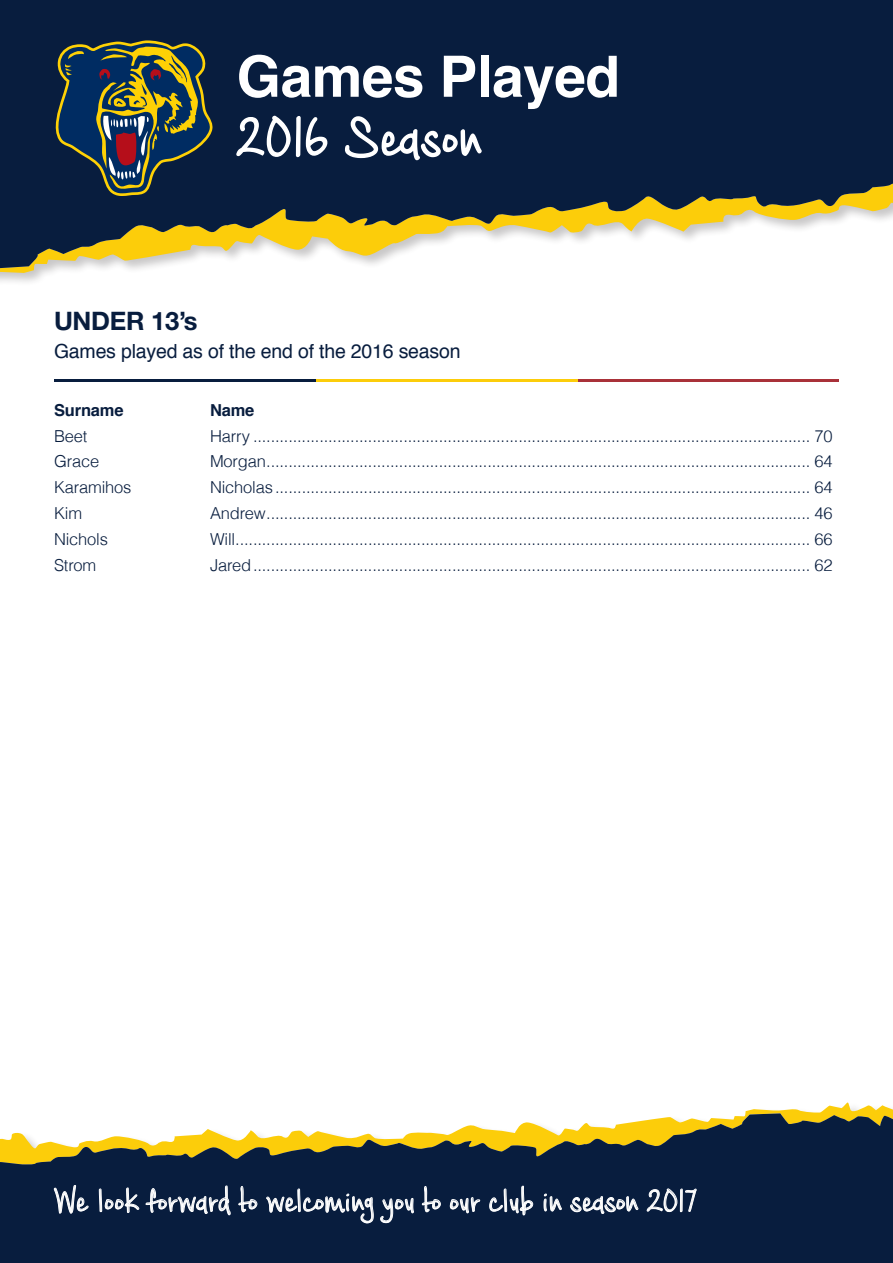
<style>
.page{position:relative;width:893px;height:1263px;background:#fff}
.page>*{position:absolute;margin:0;border:0;box-sizing:border-box;transform-origin:0 0}
.t1{font:73.5px "Cashew Apple Ale";letter-spacing:.005em;color:#fff}
.t2{font:700 57px "Helvetica";letter-spacing:-.01em;color:#fff}
.t3{font:42px "Cashew Apple Ale";color:#fff}
.Heading{font:700 25.5px "Helvetica Neue";letter-spacing:-.01em;color:#081d3e}
.Intro{font:19.5px "Helvetica";letter-spacing:-.01em;color:#081d3e}
.Body{font:300 16.5px "Helvetica";letter-spacing:-.01em;color:#081d3e}
.Name_Heading{font:700 16.5px "Helvetica";letter-spacing:-.01em;color:#081d3e}
</style>
<div class="page">
<svg style="left:745px;top:1102px;width:148px;height:11px"></svg>
<svg style="left:0;top:1113px;width:893px;height:150px;fill:#081d3e"></svg>
<svg style="left:0;top:270px;width:56px;height:12px"></svg>
<svg style="left:0;top:0;width:893px;height:270px;fill:#081d3e"></svg>
<svg style="left:54px;top:40px;width:159px;height:156px"></svg>
<svg style="left:53px;top:1185px;width:36px;height:39px"></svg>
<svg style="left:98px;top:1113px;width:133px;height:104px"></svg>
<svg style="left:238px;top:1186px;width:20px;height:26px"></svg>
<svg style="left:266px;top:1188px;width:108px;height:36px"></svg>
<svg style="left:380px;top:1198px;width:34px;height:25px"></svg>
<svg style="left:421px;top:1186px;width:20px;height:26px"></svg>
<svg style="left:449px;top:1197px;width:32px;height:16px"></svg>
<svg style="left:489px;top:1185px;width:44px;height:32px"></svg>
<svg style="left:543px;top:1193px;width:19px;height:19px"></svg>
<svg style="left:570px;top:1196px;width:69px;height:21px"></svg>
<svg style="left:646px;top:1186px;width:51px;height:26px"></svg>
<svg style="left:235px;top:114px;width:93px;height:44px"></svg>
<svg style="left:344px;top:115px;width:139px;height:46px"></svg>
<hr style="left:577px;top:379px;width:262px;height:2px;background:#a93139">
<hr style="left:316px;top:379px;width:261px;height:2px;background:#fccd0a">
<hr style="left:54px;top:379px;width:262px;height:2px;background:#081d3e">
<h2 class="t2" style="left:237px;top:31px;width:385px">Games Played</h2>
<h1 class="t1" style="left:237px;top:97px;width:247px">2016 Season</h1>
<p class="Heading" style="left:54px;top:305px;width:145px">UNDER 13’s</p>
<p class="Intro" style="left:54px;top:336px;width:408px">Games played as of the end of the 2016 season</p>
<p class="Name_Heading" style="left:54px;top:396px;width:71px">Surname</p>
<p class="Name_Heading" style="left:210px;top:396px;width:46px">Name</p>
<p class="Body" style="left:54px;top:422px;width:35px">Beet</p>
<p class="Body" style="left:210px;top:422px;width:624px">Harry .............................................................................................................................. 70</p>
<p class="Body" style="left:54px;top:448px;width:47px">Grace</p>
<p class="Body" style="left:210px;top:448px;width:624px">Morgan........................................................................................................................... 64</p>
<p class="Body" style="left:54px;top:474px;width:79px">Karamihos</p>
<p class="Body" style="left:210px;top:474px;width:624px">Nicholas ......................................................................................................................... 64</p>
<p class="Body" style="left:54px;top:500px;width:30px">Kim</p>
<p class="Body" style="left:210px;top:500px;width:624px">Andrew........................................................................................................................... 46</p>
<p class="Body" style="left:54px;top:526px;width:56px">Nichols</p>
<p class="Body" style="left:210px;top:526px;width:624px">Will.................................................................................................................................. 66</p>
<p class="Body" style="left:54px;top:552px;width:44px">Strom</p>
<p class="Body" style="left:210px;top:552px;width:624px">Jared.............................................................................................................................. 62</p>
<h3 class="t3" style="left:54px;top:1178px;width:645px">We look forward to welcoming you to our club in season 2017</h3>
</div>
